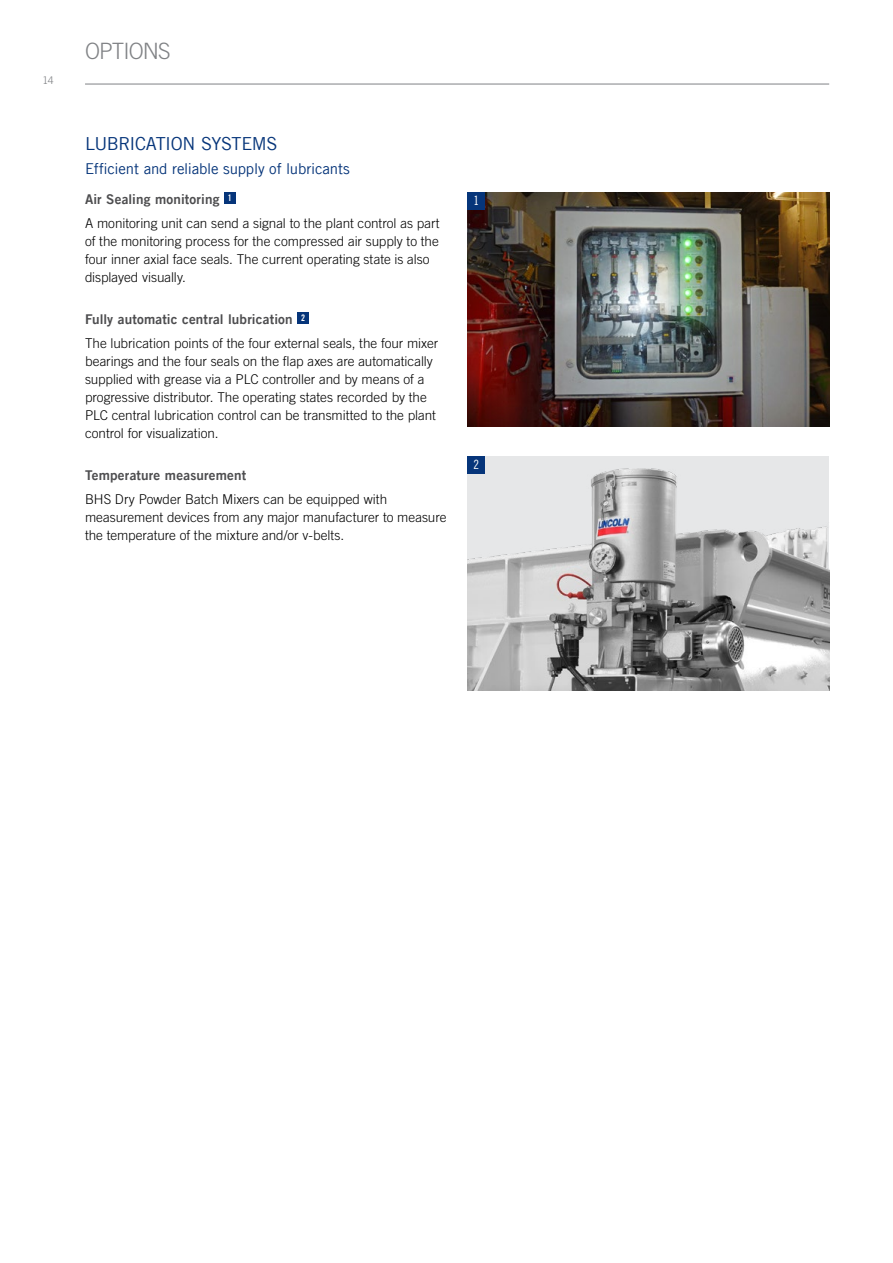
<style>
.page{position:relative;width:893px;height:1263px;background:#fff}
.page>*{position:absolute;margin:0;border:0;box-sizing:border-box;transform-origin:0 0}
.t1{font:300 22.5px "Trade Gothic LT Com";letter-spacing:-.04em;color:#808285}
.t2{font:18px "Trade Gothic LT Com";letter-spacing:-.025em;color:#06357a}
.t3{font:15px "Trade Gothic LT Com";letter-spacing:-.01em;color:#06357a}
.t4{font:300 13.5px/18px "Trade Gothic LT Com";color:#000}
.t5{font:13.5px "Trade Gothic LT Com Bd 2";letter-spacing:.01em;color:#4d4d4f}
.t6{font:12.75px "Trade Gothic LT Com Cn 18";color:#fff}
.t7{font:300 10.5px "Trade Gothic LT Com";color:#808285}
</style>
<div class="page">
<img style="left:468px;top:192px;width:361px;height:234px">
<div style="left:468px;top:192px;width:17px;height:17px;background:#06357a"></div>
<div style="left:468px;top:456px;width:361px;height:234px;background:#e6e7e8"></div>
<img style="left:468px;top:469px;width:361px;height:221px">
<div style="left:224px;top:192px;width:12px;height:12px;background:#06357a"></div>
<div style="left:297px;top:312px;width:12px;height:12px;background:#06357a"></div>
<div style="left:468px;top:456px;width:17px;height:17px;background:#06357a"></div>
<hr style="left:85px;top:84px;width:744px;height:1px;background:#808285">
<p class="t7" style="left:43px;top:74px;width:13px">14</p>
<h1 class="t1" style="left:85px;top:37px;width:87px">OPTIONS</h1>
<h2 class="t2" style="left:85px;top:133px;width:194px">LUBRICATION SYSTEMS</h2>
<p class="t3" style="left:85px;top:160px;width:266px">Efficient and reliable supply of lubricants</p>
<p class="t5" style="left:85px;top:191px;width:148px">Air Sealing monitoring <sup>1</sup></p>
<p class="t4" style="left:85px;top:214px;width:356px">A monitoring unit can send a signal to the plant control as part of the monitoring process for the compressed air supply to the four inner axial face seals. The current operating state is also displayed visually.</p>
<p class="t5" style="left:85px;top:311px;width:222px">Fully automatic central lubrication <sup>2</sup></p>
<p class="t4" style="left:85px;top:334px;width:355px">The lubrication points of the four external seals, the four mixer bearings and the four seals on the flap axes are automatically supplied with grease via a PLC controller and by means of a progressive distributor. The operating states recorded by the PLC central lubrication control can be transmitted to the plant control for visualization.</p>
<p class="t5" style="left:85px;top:467px;width:163px">Temperature measurement</p>
<p class="t4" style="left:85px;top:490px;width:363px">BHS Dry Powder Batch Mixers can be equipped with measurement devices from any major manufacturer to measure the temperature of the mixture and/or v-belts.</p>
<p class="t6" style="left:473px;top:193px;width:7px">1</p>
<p class="t6" style="left:473px;top:457px;width:7px">2</p>
</div>
